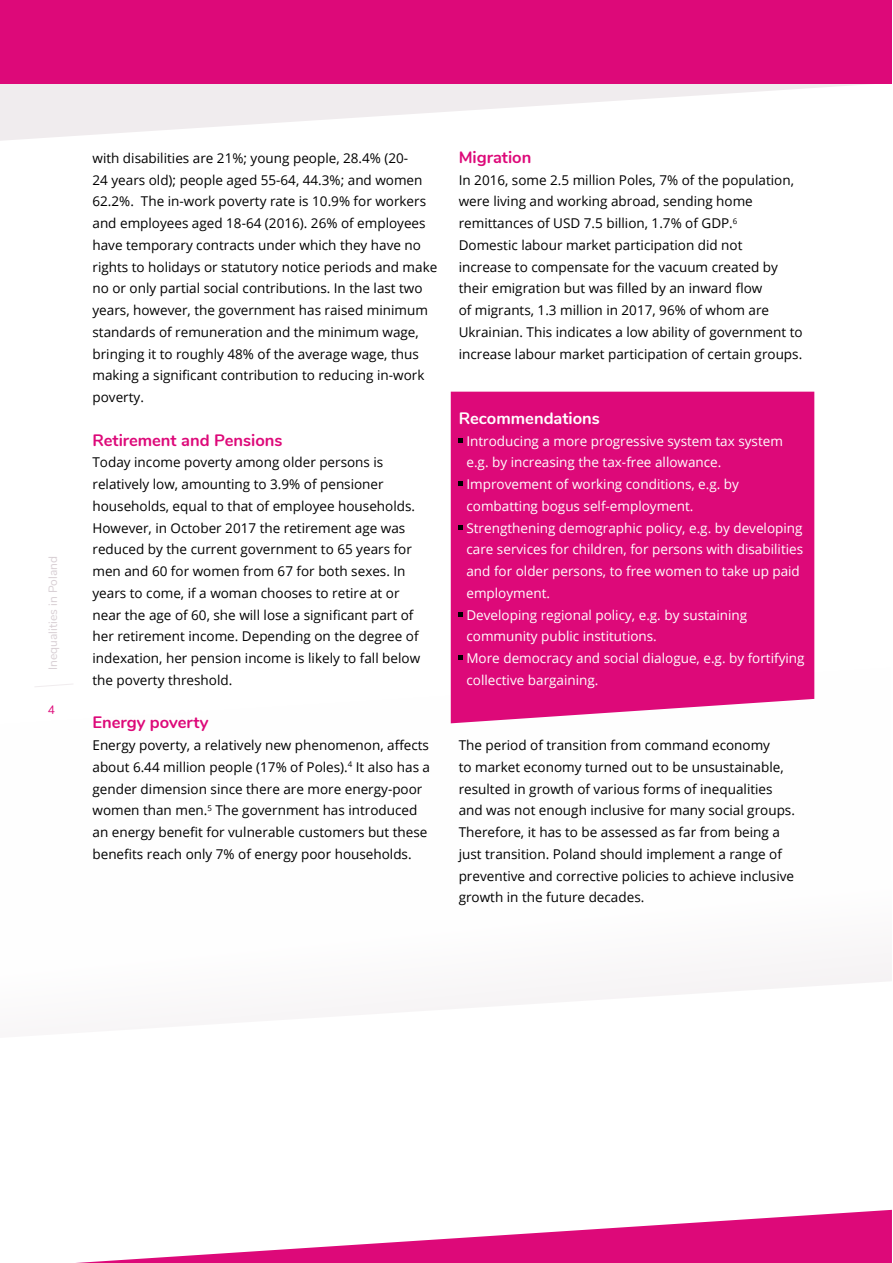
<style>
.page{position:relative;width:893px;height:1263px;background:#fff}
.page>*{position:absolute;margin:0;border:0;box-sizing:border-box;transform-origin:0 0}
.t1{font:700 16.5px "Nunito";color:#dd0979}
.t2{font:700 16.5px "Nunito";color:#fff}
.t3{font:13.5px/21.8px "Open Sans";color:#000}
.t4{font:13.5px/21.8px "Open Sans";color:#fff}
.t5{font:12px "Nunito";color:#d8cfd4}
.t6{font:12px "Nunito";color:#dd0979}
</style>
<div class="page">
<svg style="left:35px;top:666px;width:857px;height:350px"></svg>
<div style="left:451px;top:392px;width:363px;height:331px;background:#dd0979"></div>
<svg style="left:0;top:84px;width:867px;height:57px;fill:#f3f0f2"></svg>
<div style="left:0;top:0;width:892px;height:84px;background:#dd0979"></div>
<svg style="left:76px;top:1210px;width:816px;height:53px"></svg>
<svg style="left:459px;top:438px;width:4px;height:4px"></svg>
<svg style="left:459px;top:482px;width:4px;height:4px"></svg>
<svg style="left:459px;top:525px;width:4px;height:5px"></svg>
<svg style="left:459px;top:612px;width:4px;height:4px"></svg>
<svg style="left:459px;top:656px;width:4px;height:4px"></svg>
<p class="t5" style="left:44px;top:670px;width:115px;rotate:-90deg">Inequalities in Poland</p>
<p class="t6" style="left:48px;top:701px;width:9px">4</p>
<p class="t3" style="left:93px;top:147px;width:346px">with disabilities are 21%; young people, 28.4% (20-<br>24 years old); people aged 55-64, 44.3%; and women 62.2%. The in-work poverty rate is 10.9% for workers and employees aged 18-64 (2016). 26% of employees have temporary contracts under which they have no rights to holidays or statutory notice periods and make no or only partial social contributions. In the last two years, however, the government has raised minimum standards of remuneration and the minimum wage, bringing it to roughly 48% of the average wage, thus making a significant contribution to reducing in-work poverty.</p>
<p class="t1" style="left:93px;top:428px;width:191px">Retirement and Pensions</p>
<p class="t3" style="left:93px;top:451px;width:329px">Today income poverty among older persons is relatively low, amounting to 3.9% of pensioner households, equal to that of employee households.<br>However, in October 2017 the retirement age was reduced by the current government to 65 years for men and 60 for women from 67 for both sexes. In years to come, if a woman chooses to retire at or near the age of 60, she will lose a significant part of her retirement income. Depending on the degree of indexation, her pension income is likely to fall below the poverty threshold.</p>
<p class="t1" style="left:93px;top:710px;width:117px">Energy poverty</p>
<p class="t3" style="left:93px;top:734px;width:339px">Energy poverty, a relatively new phenomenon, affects about 6.44 million people (17% of Poles).<sup>4</sup> It also has a gender dimension since there are more energy-poor women than men.<sup>5</sup> The government has introduced an energy benefit for vulnerable customers but these benefits reach only 7% of energy poor households.</p>
<p class="t1" style="left:459px;top:145px;width:74px">Migration</p>
<p class="t3" style="left:459px;top:168px;width:337px">In 2016, some 2.5 million Poles, 7% of the population, were living and working abroad, sending home remittances of USD 7.5 billion, 1.7% of GDP.<sup>6</sup></p>
<p class="t3" style="left:459px;top:234px;width:345px">Domestic labour market participation did not<br>increase to compensate for the vacuum created by their emigration but was filled by an inward flow<br>of migrants, 1.3 million in 2017, 96% of whom are Ukrainian. This indicates a low ability of government to increase labour market participation of certain groups.</p>
<p class="t2" style="left:459px;top:406px;width:143px">Recommendations</p>
<p class="t4" style="left:466px;top:429px;width:318px">Introducing a more progressive system tax system e.g. by increasing the tax-free allowance.</p>
<p class="t4" style="left:466px;top:473px;width:274px">Improvement of working conditions, e.g. by combatting bogus self-employment.</p>
<p class="t4" style="left:466px;top:516px;width:338px">Strengthening demographic policy, e.g. by developing care services for children, for persons with disabilities and for older persons, to free women to take up paid employment.</p>
<p class="t4" style="left:466px;top:603px;width:282px">Developing regional policy, e.g. by sustaining community public institutions.</p>
<p class="t4" style="left:466px;top:647px;width:340px">More democracy and social dialogue, e.g. by fortifying collective bargaining.</p>
<p class="t3" style="left:459px;top:734px;width:338px">The period of transition from command economy<br>to market economy turned out to be unsustainable, resulted in growth of various forms of inequalities and was not enough inclusive for many social groups.<br>Therefore, it has to be assessed as far from being a just transition. Poland should implement a range of preventive and corrective policies to achieve inclusive growth in the future decades.</p>
</div>
